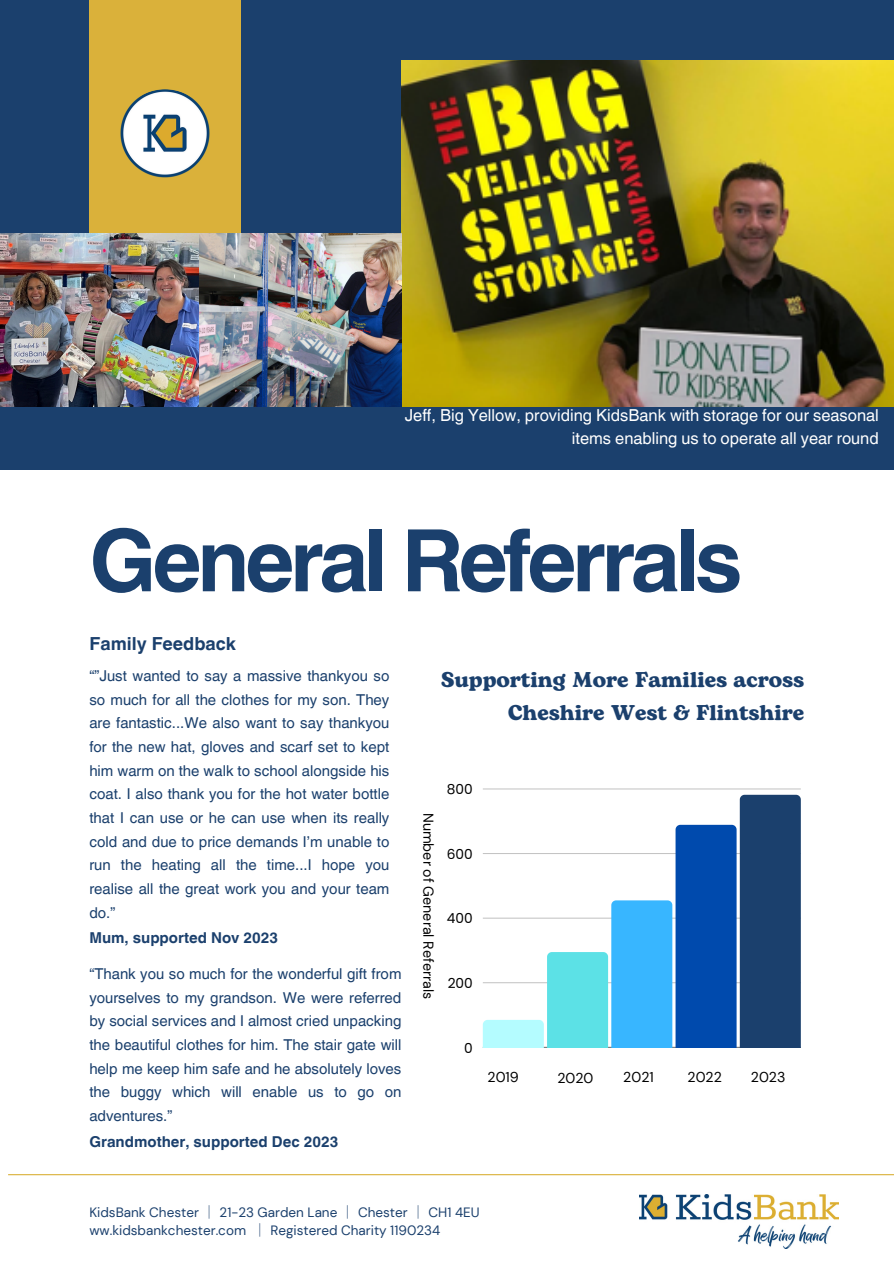
<style>
.page{position:relative;width:894px;height:1264px;background:#fff}
.page>*{position:absolute;margin:0;border:0;box-sizing:border-box;transform-origin:0 0}
.t1{font:700 86.1px "Helvetica World";letter-spacing:-.055em;color:#1b406d}
.t2{font:700 21.3px/33.8px "Bogart";color:#1b406d;text-align:right}
.t3{font:700 18px "Helvetica World";color:#1b406d}
.t4{font:16.5px/22.5px "Helvetica World";color:#fff;text-align:right}
.t5{font:15px/23.7px "Helvetica World";color:#1b406d;text-align:justify}
.t6{font:700 15px "Helvetica World";color:#1b406d}
.t7{font:14.25px "DM Sans";color:#000}
.t8{font:13.8px "Poppins";color:#000}
.t9{font:13.5px "DM Sans";color:#1b406d}
.s1{font-family:"Noto Sans CJ Ksc"}
</style>
<div class="page">
<div style="left:0;top:0;width:892px;height:469px;background:#1b406d"></div>
<div style="left:89px;top:0;width:152px;height:233px;background:#dab13a"></div>
<img style="left:401px;top:60px;width:492px;height:347px">
<hr style="left:8px;top:1174px;width:885px;height:1px;background:#dab13a">
<img style="left:115px;top:89px;width:100px;height:100px;border-radius:50%">
<img style="left:639px;top:1194px;width:199px;height:54px">
<hr style="left:482px;top:1047px;width:318px;height:1px;background:#000;opacity:.6">
<hr style="left:482px;top:789px;width:318px;height:1px;background:#e1e1e1">
<svg style="left:482px;top:794px;width:318px;height:253px"></svg>
<img style="left:0;top:233px;width:402px;height:173px">
<p class="t4" style="left:404px;top:404px;width:475px">Jeff, Big Yellow, providing KidsBank with storage for our seasonal items enabling us to operate all year round</p>
<p class="t1" style="left:89px;top:490px;width:654px">General Referrals</p>
<p class="t3" style="left:90px;top:628px;width:148px">Family Feedback</p>
<p class="t5" style="left:89px;top:664px;width:301px">“”Just wanted to say a massive thankyou so so much for all the clothes for my son. They are fantastic...We also want to say thankyou for the new hat, gloves and scarf set to kept him warm on the walk to school alongside his coat. I also thank you for the hot water bottle that I can use or he can use when its really cold and due to price demands I’m unable to run the heating all the time...I hope you realise all the great work you and your team do.”</p>
<p class="t6" style="left:89px;top:925px;width:190px">Mum, supported Nov 2023</p>
<p class="t5" style="left:89px;top:962px;width:313px">“Thank you so much for the wonderful gift from yourselves to my grandson. We were referred by social services and I almost cried unpacking the beautiful clothes for him. The stair gate will help me keep him safe and he absolutely loves the buggy which will enable us to go on adventures.”</p>
<p class="t6" style="left:89px;top:1129px;width:250px">Grandmother, supported Dec 2023</p>
<h1 class="t2" style="left:441px;top:663px;width:364px">Supporting More Families across<br>Cheshire West &amp; Flintshire</h1>
<p class="t7" style="left:437px;top:812px;width:188px;rotate:90deg">Number of General Referrals</p>
<p class="t8" style="left:447px;top:779px;width:27px">800</p>
<p class="t8" style="left:447px;top:844px;width:27px">600</p>
<p class="t8" style="left:447px;top:908px;width:27px">400</p>
<p class="t8" style="left:447px;top:973px;width:27px">200</p>
<p class="t8" style="left:464px;top:1038px;width:10px">0</p>
<h4 class="t7" style="left:487px;top:1068px;width:33px">2019</h4>
<p class="t7" style="left:557px;top:1068px;width:38px">2020</p>
<p class="t7" style="left:623px;top:1068px;width:32px">2021</p>
<p class="t7" style="left:687px;top:1068px;width:36px">2022</p>
<p class="t7" style="left:750px;top:1068px;width:36px">2023</p>
<p class="t9" style="left:89px;top:1203px;width:391px">KidsBank Chester <span class="s1">│</span> 21-23 Garden Lane <span class="s1">│</span> Chester <span class="s1">│</span> CH1 4EU</p>
<p class="t9" style="left:89px;top:1221px;width:352px">ww.kidsbankchester.com <span class="s1">│</span> Registered Charity 1190234</p>
</div>
